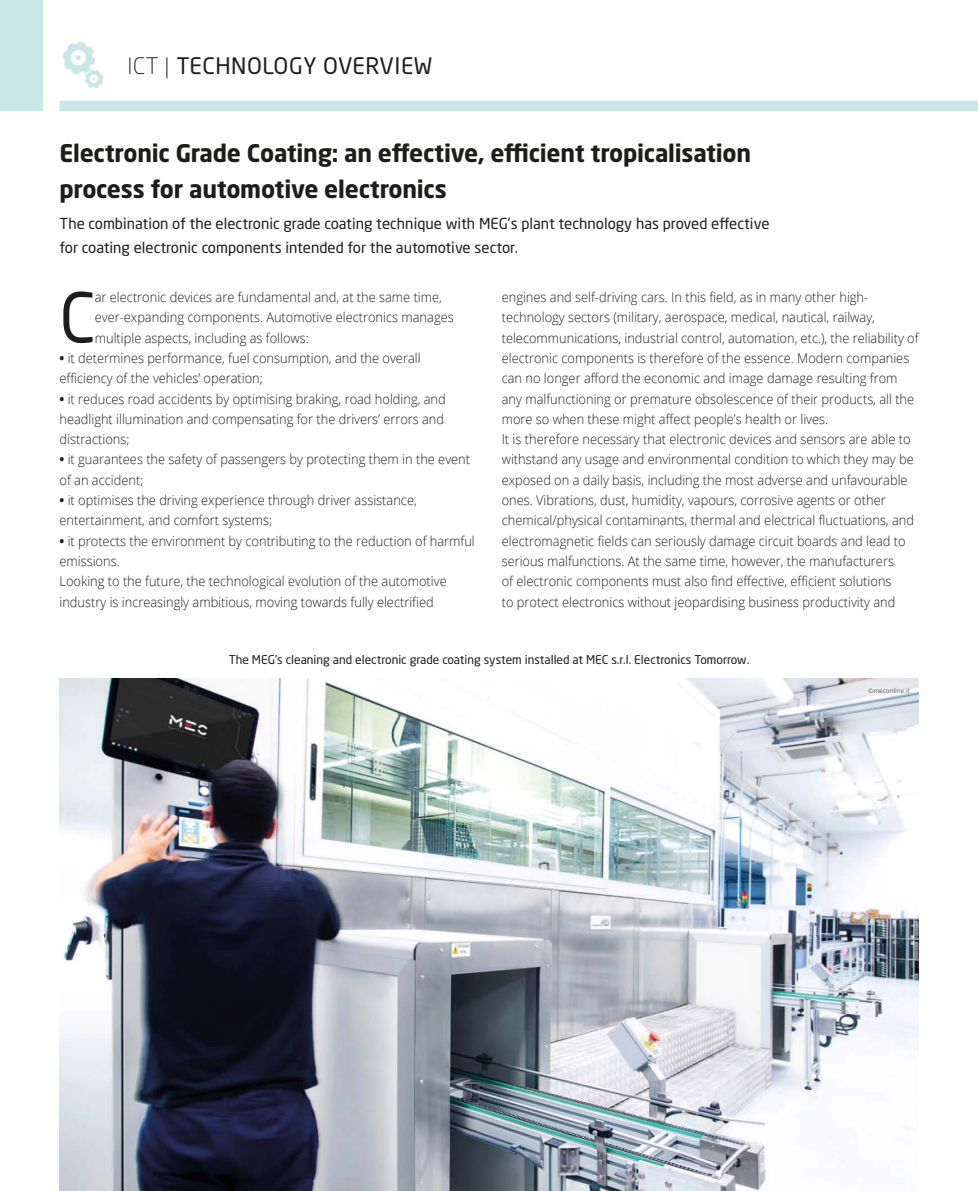
<style>
.page{position:relative;width:978px;height:1191px;background:#fff}
.page>*{position:absolute;margin:0;border:0;box-sizing:border-box;transform-origin:0 0}
.t1{font:68.1px "Neo Sans W1 G";color:#1d1d1b;scale:.95 1}
.t2{font:700 24px/36px "Neo Sans W1 G";letter-spacing:-.01em;color:#1d1d1b}
.t3{font:22.5px "Neo Sans W1 G";letter-spacing:.025em;color:#1d1d1b}
.t4{font:15px/24px "Neo Sans W1 G";color:#1d1d1b}
.t5{font:300 13.5px/20.2px "Open Sans";color:#1d1d1b;scale:.95 1}
.t6{font:12px "Neo Sans W1 G";color:#1d1d1b}
.t7{font:6.3px "Open Sans";color:#646363}
.s1{font-weight:300}
.s2{font-weight:700}
</style>
<div class="page">
<svg style="left:62px;top:42px;width:41px;height:46px"></svg>
<div style="left:0;top:0;width:43px;height:111px;background:#cae7e8"></div>
<div style="left:65px;top:101px;width:913px;height:10px;background:#cae7e8"></div>
<img style="left:60px;top:679px;width:858px;height:512px">
<h3 class="t3" style="left:128px;top:52px;width:306px"><span class="s1">ICT |</span> TECHNOLOGY OVERVIEW</h3>
<h2 class="t2" style="left:60px;top:135px;width:693px">Electronic Grade Coating: an effective, efficient tropicalisation process for automotive electronics</h2>
<p class="t4" style="left:60px;top:212px;width:711px">The combination of the electronic grade coating technique with MEG’s plant technology has proved effective for coating electronic components intended for the automotive sector.</p>
<p class="t5" style="left:502px;top:286px;width:440px">engines and self-driving cars. In this field, as in many other high&shy;technology sectors (military, aerospace, medical, nautical, railway, telecommunications, industrial control, automation, etc.), the reliability of electronic components is therefore of the essence. Modern companies can no longer afford the economic and image damage resulting from any malfunctioning or premature obsolescence of their products, all the more so when these might affect people’s health or lives.<br>It is therefore necessary that electronic devices and sensors are able to withstand any usage and environmental condition to which they may be exposed on a daily basis, including the most adverse and unfavourable ones. Vibrations, dust, humidity, vapours, corrosive agents or other chemical/physical contaminants, thermal and electrical fluctuations, and electromagnetic fields can seriously damage circuit boards and lead to serious malfunctions. At the same time, however, the manufacturers<br>of electronic components must also find effective, efficient solutions<br>to protect electronics without jeopardising business productivity and</p>
<h1 class="t1" style="left:60px;top:276px;width:39px">C</h1>
<p class="t5" style="left:95px;top:286px;width:379px">ar electronic devices are fundamental and, at the same time, ever-expanding components. Automotive electronics manages multiple aspects, including as follows:</p>
<p class="t5" style="left:60px;top:347px;width:382px"><span class="s2">•</span> it determines performance, fuel consumption, and the overall efficiency of the vehicles’ operation;</p>
<p class="t5" style="left:60px;top:388px;width:408px"><span class="s2">•</span> it reduces road accidents by optimising braking, road holding, and headlight illumination and compensating for the drivers’ errors and distractions;</p>
<p class="t5" style="left:60px;top:449px;width:434px"><span class="s2">•</span> it guarantees the safety of passengers by protecting them in the event of an accident;</p>
<p class="t5" style="left:60px;top:490px;width:378px"><span class="s2">•</span> it optimises the driving experience through driver assistance, entertainment, and comfort systems;</p>
<p class="t5" style="left:60px;top:530px;width:439px"><span class="s2">•</span> it protects the environment by contributing to the reduction of harmful emissions.<br>Looking to the future, the technological evolution of the automotive industry is increasingly ambitious, moving towards fully electrified</p>
<p class="t6" style="left:229px;top:652px;width:522px">The MEG’s cleaning and electronic grade coating system installed at MEC s.r.l. Electronics Tomorrow.</p>
<p class="t7" style="left:868px;top:686px;width:43px">©meconline.it</p>
</div>
